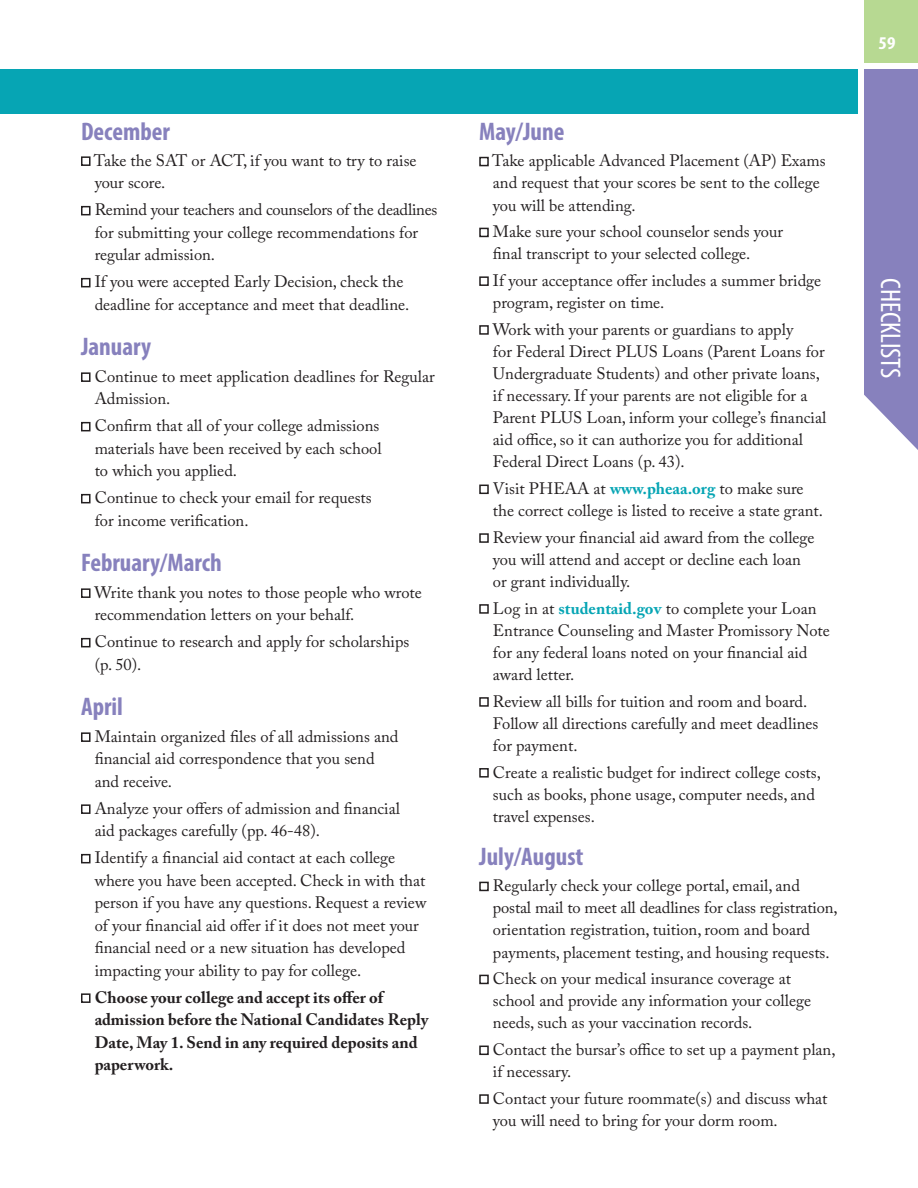
<style>
.page{position:relative;width:918px;height:1188px;background:#fff}
.page>*{position:absolute;margin:0;border:0;box-sizing:border-box;transform-origin:0 0}
.t1{font:condensed 28.5px "Myriad Pro";letter-spacing:-.01em;color:#fff}
.t2{font:700 condensed 25.5px "Myriad Pro";color:#8781bd}
.t3{font:700 condensed 18px "Myriad Pro";color:#fff;scale:1.1 1}
.t4{font:16.5px/22.2px "Adobe Caslon Pro";color:#231f20}
.t5{font:700 16.5px/22.5px "Adobe Caslon Pro";color:#231f20}
.s1{font-weight:700;color:#06a5b4}
</style>
<div class="page">
<div style="left:0;top:69px;width:857px;height:45px;background:#06a5b4"></div>
<div style="left:864px;top:69px;width:54px;height:324px;background:#8781bd"></div>
<div style="left:864px;top:0;width:54px;height:63px;background:#b7d992"></div>
<div style="left:81px;top:156px;width:10px;height:10px;border:2px solid #231f20"></div>
<div style="left:81px;top:372px;width:10px;height:10px;border:2px solid #231f20"></div>
<div style="left:81px;top:206px;width:10px;height:9px;border:2px solid #231f20"></div>
<div style="left:81px;top:278px;width:10px;height:9px;border:2px solid #231f20"></div>
<div style="left:81px;top:422px;width:10px;height:9px;border:2px solid #231f20"></div>
<div style="left:81px;top:588px;width:10px;height:10px;border:2px solid #231f20"></div>
<div style="left:81px;top:732px;width:10px;height:10px;border:2px solid #231f20"></div>
<div style="left:479px;top:768px;width:10px;height:10px;border:2px solid #231f20"></div>
<div style="left:81px;top:804px;width:10px;height:10px;border:2px solid #231f20"></div>
<div style="left:81px;top:854px;width:10px;height:9px;border:2px solid #231f20"></div>
<div style="left:81px;top:993px;width:10px;height:10px;border:2px solid #231f20"></div>
<div style="left:81px;top:638px;width:10px;height:9px;border:2px solid #231f20"></div>
<div style="left:81px;top:494px;width:10px;height:9px;border:2px solid #231f20"></div>
<div style="left:479px;top:882px;width:10px;height:9px;border:2px solid #231f20"></div>
<div style="left:479px;top:975px;width:10px;height:9px;border:2px solid #231f20"></div>
<div style="left:479px;top:1046px;width:10px;height:9px;border:2px solid #231f20"></div>
<div style="left:479px;top:1094px;width:10px;height:10px;border:2px solid #231f20"></div>
<div style="left:479px;top:697px;width:10px;height:10px;border:2px solid #231f20"></div>
<div style="left:479px;top:604px;width:10px;height:10px;border:2px solid #231f20"></div>
<div style="left:479px;top:533px;width:10px;height:10px;border:2px solid #231f20"></div>
<div style="left:479px;top:485px;width:10px;height:9px;border:2px solid #231f20"></div>
<div style="left:479px;top:325px;width:10px;height:10px;border:2px solid #231f20"></div>
<div style="left:479px;top:276px;width:10px;height:10px;border:2px solid #231f20"></div>
<div style="left:479px;top:228px;width:10px;height:9px;border:2px solid #231f20"></div>
<div style="left:479px;top:157px;width:10px;height:9px;border:2px solid #231f20"></div>
<svg style="left:864px;top:393px;width:54px;height:57px"></svg>
<h2 class="t2" style="left:81px;top:122px;width:91px">December</h2>
<p class="t4" style="left:94px;top:151px;width:324px">Take the SAT or ACT, if you want to try to raise your score.</p>
<p class="t4" style="left:95px;top:201px;width:344px">Remind your teachers and counselors of the deadlines for submitting your college recommendations for regular admission.</p>
<p class="t4" style="left:95px;top:273px;width:316px">If you were accepted Early Decision, check the deadline for acceptance and meet that deadline.</p>
<h2 class="t2" style="left:81px;top:337px;width:72px">January</h2>
<p class="t4" style="left:95px;top:367px;width:342px">Continue to meet application deadlines for Regular<br>Admission.</p>
<p class="t4" style="left:95px;top:417px;width:289px">Confirm that all of your college admissions materials have been received by each school to which you applied.</p>
<p class="t4" style="left:95px;top:489px;width:279px">Continue to check your email for requests for income verification.</p>
<h2 class="t2" style="left:81px;top:553px;width:142px">February/March</h2>
<p class="t4" style="left:94px;top:583px;width:329px">Write thank you notes to those people who wrote recommendation letters on your behalf.</p>
<p class="t4" style="left:95px;top:633px;width:316px">Continue to research and apply for scholarships (p. 50).</p>
<h2 class="t2" style="left:81px;top:697px;width:43px">April</h2>
<p class="t4" style="left:95px;top:727px;width:305px">Maintain organized files of all admissions and financial aid correspondence that you send and receive.</p>
<p class="t4" style="left:95px;top:799px;width:307px">Analyze your offers of admission and financial aid packages carefully (pp. 46-48).</p>
<p class="t4" style="left:95px;top:849px;width:333px">Identify a financial aid contact at each college where you have been accepted. Check in with that person if you have any questions. Request a review of your financial aid offer if it does not meet your financial need or a new situation has developed impacting your ability to pay for college.</p>
<p class="t5" style="left:95px;top:988px;width:335px">Choose your college and accept its offer of admission before the National Candidates Reply Date, May 1. Send in any required deposits and paperwork.</p>
<h2 class="t2" style="left:479px;top:122px;width:87px">May/June</h2>
<p class="t4" style="left:492px;top:152px;width:335px">Take applicable Advanced Placement (AP) Exams and request that your scores be sent to the college you will be attending.</p>
<p class="t4" style="left:493px;top:223px;width:292px">Make sure your school counselor sends your final transcript to your selected college.</p>
<p class="t4" style="left:493px;top:271px;width:330px">If your acceptance offer includes a summer bridge program, register on time.</p>
<p class="t4" style="left:493px;top:320px;width:335px">Work with your parents or guardians to apply<br>for Federal Direct PLUS Loans (Parent Loans for Undergraduate Students) and other private loans, if necessary. If your parents are not eligible for a Parent PLUS Loan, inform your college’s financial aid office, so it can authorize you for additional Federal Direct Loans (p. 43).</p>
<p class="t4" style="left:493px;top:479px;width:332px">Visit PHEAA at <span class="s1">www.pheaa.org</span> to make sure the correct college is listed to receive a state grant.</p>
<p class="t4" style="left:493px;top:528px;width:323px">Review your financial aid award from the college you will attend and accept or decline each loan or grant individually.</p>
<p class="t4" style="left:493px;top:599px;width:338px">Log in at <span class="s1">studentaid.gov</span> to complete your Loan Entrance Counseling and Master Promissory Note for any federal loans noted on your financial aid award letter.</p>
<p class="t4" style="left:493px;top:692px;width:327px">Review all bills for tuition and room and board.<br>Follow all directions carefully and meet deadlines for payment.</p>
<p class="t4" style="left:493px;top:763px;width:329px">Create a realistic budget for indirect college costs, such as books, phone usage, computer needs, and travel expenses.</p>
<h2 class="t2" style="left:479px;top:847px;width:106px">July/August</h2>
<p class="t4" style="left:493px;top:876px;width:346px">Regularly check your college portal, email, and postal mail to meet all deadlines for class registration, orientation registration, tuition, room and board payments, placement testing, and housing requests.</p>
<p class="t4" style="left:493px;top:970px;width:320px">Check on your medical insurance coverage at school and provide any information your college needs, such as your vaccination records.</p>
<p class="t4" style="left:493px;top:1040px;width:344px">Contact the bursar’s office to set up a payment plan, if necessary.</p>
<p class="t4" style="left:493px;top:1089px;width:336px">Contact your future roommate(s) and discuss what you will need to bring for your dorm room.</p>
<p class="t3" style="left:879px;top:37px;width:17px">59</p>
<h1 class="t1" style="left:901px;top:278px;width:101px;rotate:90deg">CHECKLISTS</h1>
</div>
